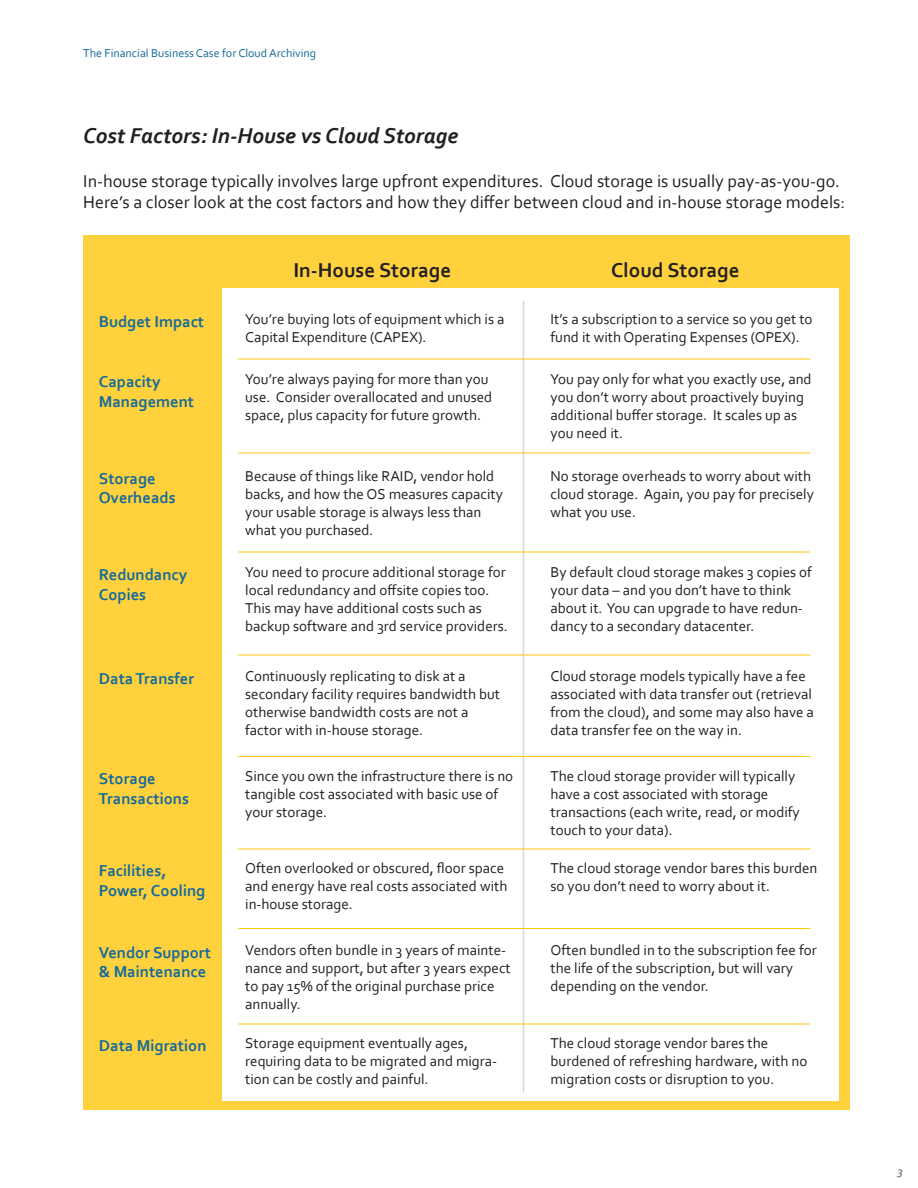
<style>
.page{position:relative;width:918px;height:1188px;background:#fff}
.page>*{position:absolute;margin:0;border:0;box-sizing:border-box;transform-origin:0 0}
.t1{font:italic 700 22.5px "Corbel";color:#231f20}
.t2{font:700 21px "Corbel";color:#231f20}
.t3{font:18px/21.6px "Corbel";color:#231f20}
.t4{font:700 16.5px/19.8px "Corbel";color:#156a9a}
.t5{font:15px/18px "Corbel";color:#231f20}
.t6{font:12px "Corbel";color:#156a9a}
.t7{font:italic 700 12px "Corbel";color:#7c858d}
</style>
<div class="page">
<div style="left:83px;top:235px;width:767px;height:875px;background:#fed13d"></div>
<div style="left:222px;top:288px;width:616px;height:813px;background:#fff"></div>
<hr style="left:238px;top:359px;width:572px;height:1px;background:#fec60d">
<hr style="left:523px;top:301px;width:1px;height:791px;background:#bfb7af">
<hr style="left:238px;top:453px;width:572px;height:1px;background:#fec60d">
<hr style="left:238px;top:552px;width:572px;height:1px;background:#fec60d">
<hr style="left:238px;top:655px;width:572px;height:1px;background:#fec60d">
<hr style="left:238px;top:756px;width:572px;height:1px;background:#fec60d">
<hr style="left:238px;top:849px;width:572px;height:1px;background:#fec60d">
<hr style="left:238px;top:928px;width:572px;height:1px;background:#fec60d">
<hr style="left:238px;top:1024px;width:572px;height:1px;background:#fec60d">
<p class="t6" style="left:83px;top:46px;width:234px">The Financial Business Case for Cloud Archiving</p>
<h1 class="t1" style="left:83px;top:122px;width:377px">Cost Factors: In-House vs Cloud Storage</h1>
<p class="t3" style="left:83px;top:169px;width:764px">In-house storage typically involves large upfront expenditures. Cloud storage is usually pay-as-you-go.<br>Here’s a closer look at the cost factors and how they differ between cloud and in-house storage models:</p>
<p class="t4" style="left:99px;top:311px;width:107px">Budget Impact</p>
<p class="t4" style="left:99px;top:371px;width:97px">Capacity<br>Management</p>
<p class="t4" style="left:99px;top:468px;width:78px">Storage<br>Overheads</p>
<p class="t4" style="left:99px;top:564px;width:90px">Redundancy<br>Copies</p>
<p class="t4" style="left:99px;top:668px;width:97px">Data Transfer</p>
<p class="t4" style="left:99px;top:768px;width:92px">Storage<br>Transactions</p>
<p class="t4" style="left:99px;top:860px;width:108px">Facilities,<br>Power, Cooling</p>
<p class="t4" style="left:99px;top:942px;width:114px">Vendor Support &amp; Maintenance</p>
<p class="t4" style="left:99px;top:1035px;width:109px">Data Migration</p>
<h2 class="t2" style="left:293px;top:257px;width:159px">In-House Storage</h2>
<h2 class="t2" style="left:611px;top:257px;width:130px">Cloud Storage</h2>
<p class="t5" style="left:245px;top:310px;width:261px">You’re buying lots of equipment which is a<br>Capital Expenditure (CAPEX).</p>
<p class="t5" style="left:245px;top:369px;width:249px">You’re always paying for more than you use. Consider overallocated and unused space, plus capacity for future growth.</p>
<p class="t5" style="left:245px;top:466px;width:259px">Because of things like RAID, vendor hold backs, and how the OS measures capacity your usable storage is always less than what you purchased.</p>
<p class="t5" style="left:245px;top:563px;width:264px">You need to procure additional storage for local redundancy and offsite copies too.<br>This may have additional costs such as backup software and 3rd service providers.</p>
<p class="t5" style="left:245px;top:667px;width:257px">Continuously replicating to disk at a secondary facility requires bandwidth but otherwise bandwidth costs are not a factor with in-house storage.</p>
<p class="t5" style="left:245px;top:767px;width:270px">Since you own the infrastructure there is no tangible cost associated with basic use of your storage.</p>
<p class="t5" style="left:245px;top:859px;width:264px">Often overlooked or obscured, floor space and energy have real costs associated with in-house storage.</p>
<p class="t5" style="left:245px;top:940px;width:267px">Vendors often bundle in 3 years of mainte&shy;nance and support, but after 3 years expect to pay 15% of the original purchase price annually.</p>
<p class="t5" style="left:245px;top:1034px;width:254px">Storage equipment eventually ages, requiring data to be migrated and migra&shy;tion can be costly and painful.</p>
<p class="t5" style="left:551px;top:310px;width:264px">It’s a subscription to a service so you get to fund it with Operating Expenses (OPEX).</p>
<p class="t5" style="left:551px;top:369px;width:263px">You pay only for what you exactly use, and you don’t worry about proactively buying additional buffer storage. It scales up as you need it.</p>
<p class="t5" style="left:551px;top:466px;width:265px">No storage overheads to worry about with cloud storage. Again, you pay for precisely what you use.</p>
<p class="t5" style="left:551px;top:563px;width:263px">By default cloud storage makes 3 copies of your data – and you don’t have to think about it. You can upgrade to have redun&shy;dancy to a secondary datacenter.</p>
<p class="t5" style="left:551px;top:667px;width:265px">Cloud storage models typically have a fee associated with data transfer out (retrieval from the cloud), and some may also have a data transfer fee on the way in.</p>
<p class="t5" style="left:551px;top:767px;width:251px">The cloud storage provider will typically have a cost associated with storage transactions (each write, read, or modify touch to your data).</p>
<p class="t5" style="left:551px;top:859px;width:268px">The cloud storage vendor bares this burden so you don’t need to worry about it.</p>
<p class="t5" style="left:551px;top:940px;width:268px">Often bundled in to the subscription fee for the life of the subscription, but will vary depending on the vendor.</p>
<p class="t5" style="left:551px;top:1034px;width:258px">The cloud storage vendor bares the burdened of refreshing hardware, with no migration costs or disruption to you.</p>
<p class="t7" style="left:898px;top:1164px;width:7px">3</p>
</div>
